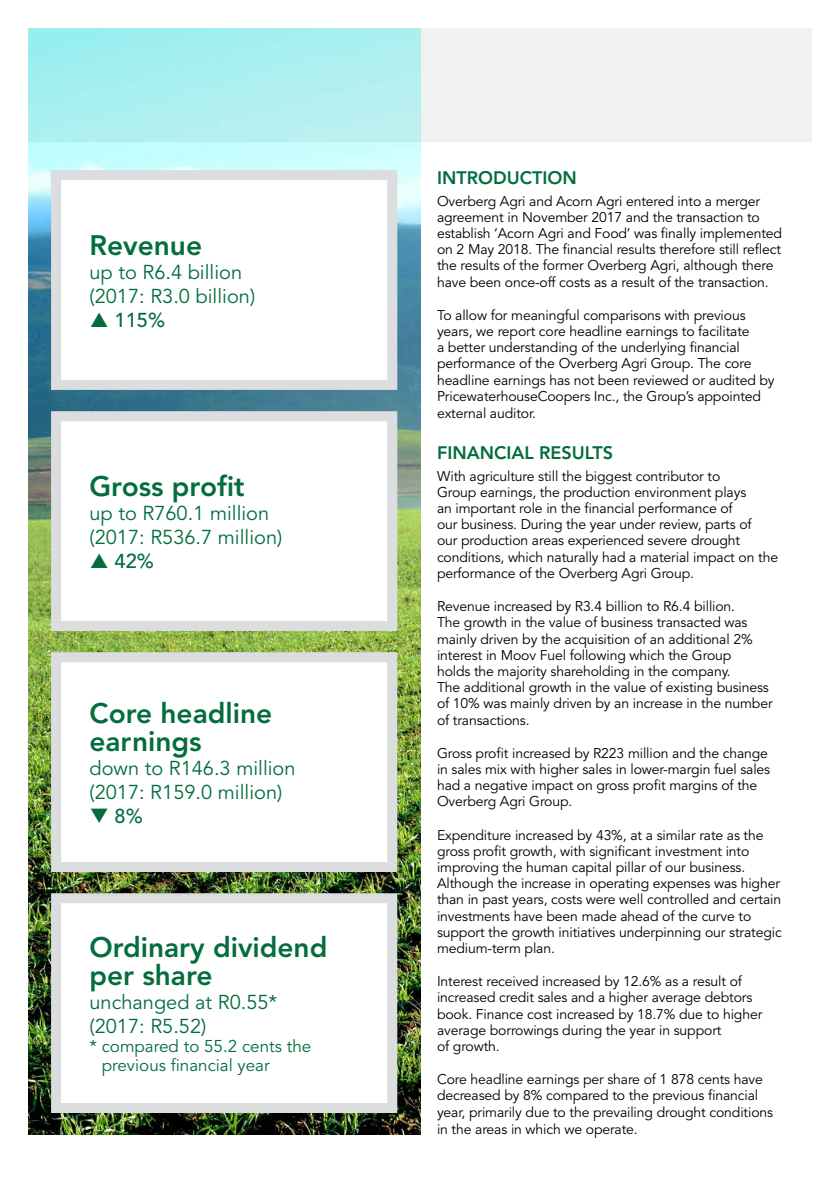
<style>
.page{position:relative;width:840px;height:1191px;background:#fff}
.page>*{position:absolute;margin:0;border:0;box-sizing:border-box;transform-origin:0 0}
.t1{font:800 28px/28px "Avenir LT Std";color:#046d3d}
.t2{font:20px/24px "Avenir LT Std";color:#046d3d}
.t3{font:500 20px "Avenir LT Std";color:#046d3d}
.t4{font:800 18px "Avenir LT Std";color:#046d3d}
.t5{font:17px/19px "Avenir LT Std";color:#046d3d}
.t6{font:14px/16.2px "Avenir LT Std";letter-spacing:-.01em;color:#000}
</style>
<div class="page">
<img style="left:28px;top:142px;width:392px;height:992px">
<svg style="left:28px;top:28px;width:783px;height:114px"></svg>
<div style="left:56px;top:175px;width:336px;height:210px;background:#fff"></div>
<div style="left:51px;top:170px;width:346px;height:220px;border:10px solid #dcddde"></div>
<div style="left:56px;top:416px;width:336px;height:210px;background:#fff"></div>
<div style="left:51px;top:411px;width:346px;height:220px;border:10px solid #dcddde"></div>
<div style="left:56px;top:657px;width:336px;height:210px;background:#fff"></div>
<div style="left:51px;top:652px;width:346px;height:220px;border:10px solid #dcddde"></div>
<div style="left:56px;top:898px;width:336px;height:210px;background:#fff"></div>
<div style="left:51px;top:893px;width:346px;height:220px;border:10px solid #dcddde"></div>
<h1 class="t1" style="left:89px;top:231px;width:114px">Revenue</h1>
<h2 class="t2" style="left:89px;top:260px;width:167px">up to R6.4 billion (2017: R3.0 billion)</h2>
<h2 class="t3" style="left:115px;top:308px;width:52px">115%</h2>
<h1 class="t1" style="left:89px;top:472px;width:157px">Gross profit</h1>
<h2 class="t2" style="left:89px;top:501px;width:194px">up to R760.1 million (2017: R536.7 million)</h2>
<h2 class="t3" style="left:115px;top:549px;width:41px">42%</h2>
<h1 class="t1" style="left:89px;top:699px;width:184px">Core headline earnings</h1>
<h2 class="t2" style="left:89px;top:756px;width:207px">down to R146.3 million (2017: R159.0 million)</h2>
<h2 class="t3" style="left:89px;top:804px;width:55px">❑ 8%</h2>
<h1 class="t1" style="left:89px;top:933px;width:239px">Ordinary dividend per share</h1>
<h2 class="t2" style="left:89px;top:990px;width:189px">unchanged at R0.55* (2017: R5.52)</h2>
<p class="t5" style="left:102px;top:1036px;width:211px;text-indent:-12px">* compared to 55.2 cents the previous financial year</p>
<p class="t4" style="left:437px;top:167px;width:141px">INTRODUCTION</p>
<p class="t6" style="left:437px;top:193px;width:346px">Overberg Agri and Acorn Agri entered into a merger agreement in November 2017 and the transaction to establish ‘Acorn Agri and Food’ was finally implemented on 2 May 2018. The financial results therefore still reflect the results of the former Overberg Agri, although there have been once-off costs as a result of the transaction.</p>
<p class="t6" style="left:437px;top:307px;width:339px">To allow for meaningful comparisons with previous years, we report core headline earnings to facilitate<br>a better understanding of the underlying financial performance of the Overberg Agri Group. The core headline earnings has not been reviewed or audited by PricewaterhouseCoopers Inc., the Group’s appointed</p>
<p class="t6" style="left:437px;top:406px;width:101px">external auditor.</p>
<p class="t4" style="left:437px;top:442px;width:178px">FINANCIAL RESULTS</p>
<p class="t6" style="left:437px;top:468px;width:342px">With agriculture still the biggest contributor to<br>Group earnings, the production environment plays<br>an important role in the financial performance of<br>our business. During the year under review, parts of<br>our production areas experienced severe drought conditions, which naturally had a material impact on the performance of the Overberg Agri Group.</p>
<p class="t6" style="left:437px;top:598px;width:337px">Revenue increased by R3.4 billion to R6.4 billion.<br>The growth in the value of business transacted was mainly driven by the acquisition of an additional 2% interest in Moov Fuel following which the Group<br>holds the majority shareholding in the company.<br>The additional growth in the value of existing business of 10% was mainly driven by an increase in the number of transactions.</p>
<p class="t6" style="left:437px;top:745px;width:334px">Gross profit increased by R223 million and the change in sales mix with higher sales in lower-margin fuel sales had a negative impact on gross profit margins of the Overberg Agri Group.</p>
<p class="t6" style="left:437px;top:827px;width:346px">Expenditure increased by 43%, at a similar rate as the gross profit growth, with significant investment into improving the human capital pillar of our business.<br>Although the increase in operating expenses was higher than in past years, costs were well controlled and certain investments have been made ahead of the curve to support the growth initiatives underpinning our strategic medium-term plan.</p>
<p class="t6" style="left:437px;top:973px;width:326px">Interest received increased by 12.6% as a result of increased credit sales and a higher average debtors book. Finance cost increased by 18.7% due to higher average borrowings during the year in support<br>of growth.</p>
<p class="t6" style="left:437px;top:1071px;width:337px">Core headline earnings per share of 1 878 cents have decreased by 8% compared to the previous financial year, primarily due to the prevailing drought conditions</p>
<p class="t6" style="left:437px;top:1121px;width:202px">in the areas in which we operate.</p>
</div>
